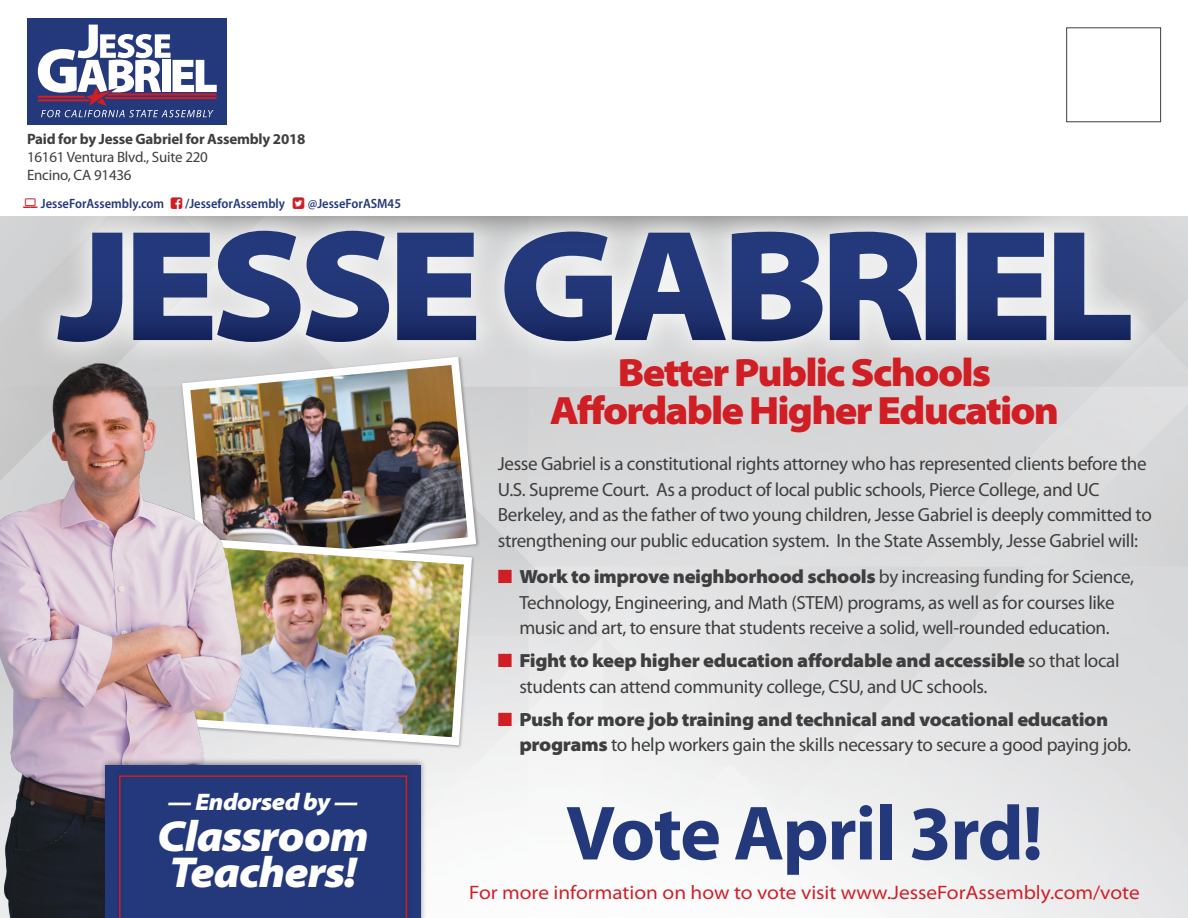
<style>
.page{position:relative;width:1188px;height:918px;background:#fff}
.page>*{position:absolute;margin:0;border:0;box-sizing:border-box;transform-origin:0 0}
.t1{font:700 77.55px "Myriad Pro";letter-spacing:-.02em;color:#24397b}
.t2{font:italic 900 semi-expanded 43.5px/36px "Myriad Pro";letter-spacing:-.025em;color:#fff}
.t3{font:900 semi-expanded 39.6px/37.7px "Myriad Pro";letter-spacing:-.045em;color:#d01e25;text-align:center}
.t4{font:italic 900 semi-expanded 24px "Myriad Pro";letter-spacing:-.025em;color:#fff}
.t5{font:semi-expanded 19.5px "Myriad Pro";color:#d01e25}
.t6{font:19.2px/25.5px "Myriad Pro";letter-spacing:-.02em;color:#3e3e3f}
.t7{font:900 semi-expanded 19.2px/25.5px "Myriad Pro";letter-spacing:-.02em;color:#3e3e3f}
.t8{font:15px/18px "Myriad Pro";letter-spacing:-.015em;color:#3e3e3f}
.t9{font:700 15px "Myriad Pro";letter-spacing:-.015em;color:#3e3e3f}
.t10{font:600 semi-condensed 13.5px "Myriad Pro";color:#24397b}
.s1{color:#d01e25}
.s2{font-weight:900;font-stretch:semi-expanded}
.s3{font-weight:400;font-stretch:normal}
</style>
<div class="page">
<div style="left:28px;top:201px;width:1133px;height:171px;background:#fff;opacity:.75"></div>
<svg style="left:57px;top:231px;width:1074px;height:111px;background:#6c789f"></svg>
<div style="left:123px;top:165px;width:942px;height:79px;background:#231f20;opacity:.4"></div>
<div style="left:0;top:0;width:1188px;height:216px;background:#fff"></div>
<div style="left:27px;top:18px;width:200px;height:106px;background:#24397b"></div>
<svg style="left:38px;top:25px;width:179px;height:92px"></svg>
<div style="left:1066px;top:27px;width:95px;height:95px;border:1px solid #3e3e3f"></div>
<img style="left:266px;top:353px;width:214px;height:222px">
<img style="left:266px;top:534px;width:210px;height:215px">
<img style="left:0;top:290px;width:266px;height:628px">
<div style="left:99px;top:757px;width:328px;height:161px;background:#231f20;opacity:.5"></div>
<div style="left:105px;top:766px;width:316px;height:152px;background:#24397b"></div>
<div style="left:113px;top:767px;width:300px;height:151px;background:#233775"></div>
<svg style="left:119px;top:775px;width:288px;height:143px"></svg>
<p class="t9" style="left:27px;top:131px;width:280px">Paid for by Jesse Gabriel for Assembly 2018</p>
<p class="t8" style="left:27px;top:148px;width:182px">16161 Ventura Blvd., Suite 220<br>Encino, CA 91436</p>
<p class="t10" style="left:41px;top:196px;width:125px">JesseForAssembly.com</p>
<p class="t10" style="left:185px;top:196px;width:102px">/JesseforAssembly</p>
<p class="t10" style="left:308px;top:196px;width:95px">@JesseForASM45</p>
<p class="t4" style="left:168px;top:788px;width:192px">— Endorsed by —</p>
<h2 class="t2" style="left:157px;top:819px;width:214px">Classroom<br>Teachers!</h2>
<h3 class="t3" style="left:550px;top:355px;width:511px">Better Public Schools<br>Affordable Higher Education</h3>
<p class="t6" style="left:498px;top:452px;width:656px">Jesse Gabriel is a constitutional rights attorney who has represented clients before the U.S. Supreme Court. As a product of local public schools, Pierce College, and UC Berkeley, and as the father of two young children, Jesse Gabriel is deeply committed to strengthening our public education system. In the State Assembly, Jesse Gabriel will:</p>
<p class="t6" style="left:498px;top:564px;width:638px;text-align:center"><span class="s1">■</span> <span class="s2">Work to improve neighborhood schools</span> by increasing funding for Science,<br>Technology, Engineering, and Math (STEM) programs, as well as for courses like music and art, to ensure that students receive a solid, well-rounded education.</p>
<p class="t6" style="left:519px;top:648px;width:602px;text-indent:-22px"><span class="s1">■</span> <span class="s2">Fight to keep higher education affordable and accessible</span> so that local students can attend community college, CSU, and UC schools.</p>
<p class="t7" style="left:519px;top:707px;width:613px;text-indent:-22px"><span class="s1">■</span> Push for more job training and technical and vocational education programs <span class="s3">to help workers gain the skills necessary to secure a good paying job.</span></p>
<h1 class="t1" style="left:566px;top:790px;width:479px">Vote April 3rd!</h1>
<p class="t5" style="left:469px;top:882px;width:672px">For more information on how to vote visit www.JesseForAssembly.com/vote</p>
</div>
